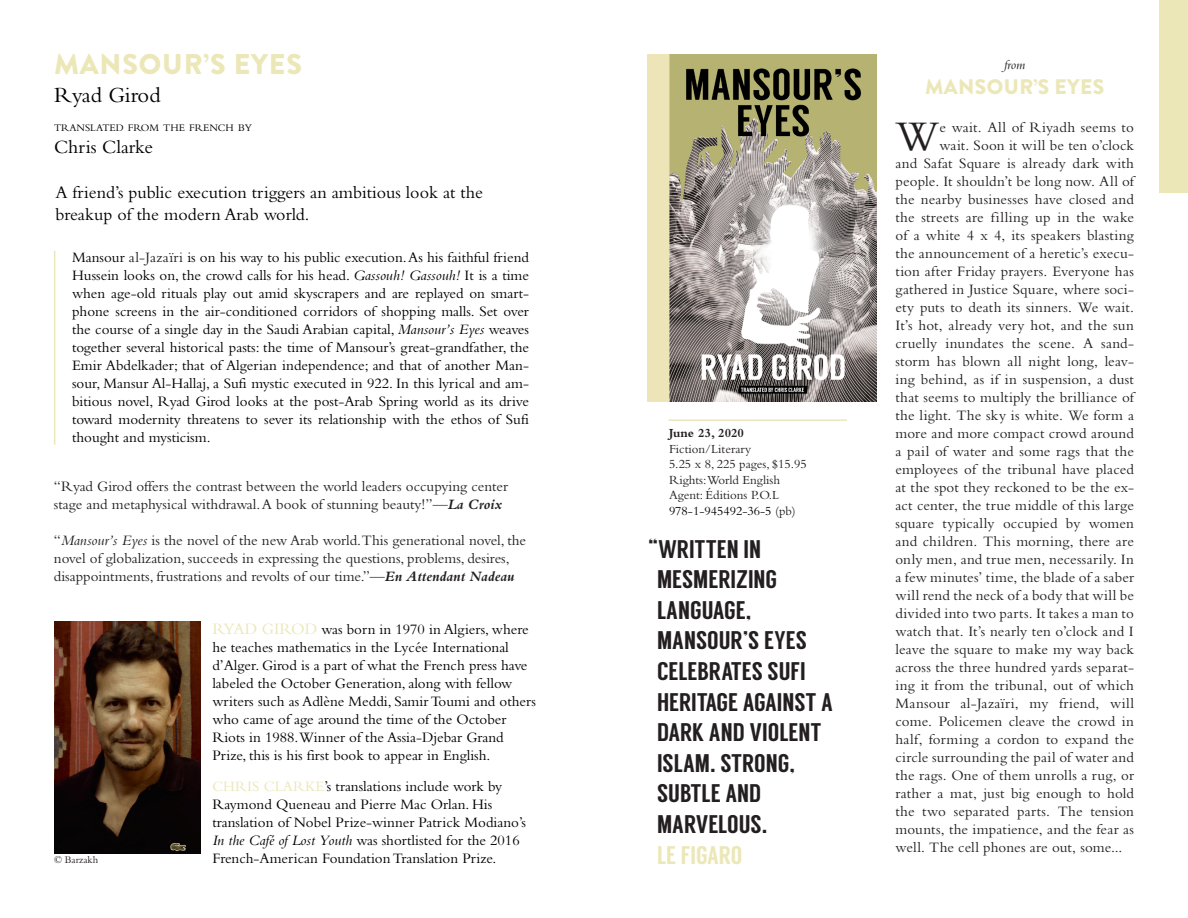
<style>
.page{position:relative;width:1188px;height:918px;background:#fff}
.page>*{position:absolute;margin:0;border:0;box-sizing:border-box;transform-origin:0 0}
.t1{font:43.95px "Bembo";color:#231f20}
.t2{font:900 28.5px "Brandon Grotesque";letter-spacing:.03em;color:#ece7b7}
.t3{font:25.5px/30.6px "Langdon";color:#231f20}
.t4{font:25.5px "Langdon";color:#ece7b7}
.t5{font:22.5px "Bembo";color:#000}
.t6{font:900 21px "Brandon Grotesque";letter-spacing:.02em;color:#ece7b7}
.t7{font:19.5px "Bembo";color:#000}
.t8{font:18px/21.6px "Bembo";color:#000}
.t9{font:15px/18px "Bembo";letter-spacing:.005em;color:#231f20}
.t10{font:15px/18px "Bembo";color:#000}
.t11{font:15px "Bembo";letter-spacing:.025em;color:#231f20}
.t12{font:15px "Bembo";letter-spacing:.03em;color:#231f20}
.t13{font:italic 13.5px "M Bembo";color:#231f20}
.t14{font:12.9px/15.8px "Bembo";color:#231f20}
.t15{font:700 12.9px "Bembo Std";color:#231f20}
.t16{font:10.5px "Bembo";color:#000}
.t17{font:10.5px "Bembo";color:#231f20}
.s1{color:#231f20}
.s2{font-family:"M Bembo";font-style:italic}
.s3{font-family:"M Bembo";font-weight:700;font-style:italic}
.s4{color:#000}
.s5{font-size:16.5px;color:#ece7b7}
.s6{color:#ece7b7}
</style>
<div class="page">
<hr style="left:54px;top:251px;width:1px;height:194px;background:#ece7b7">
<img style="left:54px;top:621px;width:146px;height:232px">
<img style="left:648px;top:54px;width:228px;height:348px">
<hr style="left:669px;top:419px;width:178px;height:2px;background:#ece7b7">
<div style="left:1159px;top:0;width:29px;height:193px;background:#ece7b7"></div>
<h2 class="t2" style="left:54px;top:44px;width:250px">MANSOUR’S EYES</h2>
<h3 class="t5" style="left:54px;top:82px;width:108px">Ryad Girod</h3>
<p class="t16" style="left:54px;top:122px;width:200px">TRANSLATED FROM THE FRENCH BY</p>
<h3 class="t7" style="left:54px;top:136px;width:100px">Chris Clarke</h3>
<p class="t8" style="left:55px;top:181px;width:429px">A friend’s public execution triggers an ambitious look at the breakup of the modern Arab world.</p>
<p class="t10" style="left:72px;top:248px;width:459px;text-align:justify">Mansour <span class="s1">al-Jazaïri</span> is on his way to his public execution. As his faithful friend Hussein looks on, the crowd calls for his head. <span class="s2">Gassouh! Gassouh!</span> It is a time when age-old rituals play out amid skyscrapers and are replayed on smart&shy;phone screens in the air-conditioned corridors of shopping malls. Set over the course of a single day in the Saudi Arabian capital, <span class="s2">Mansour’s Eyes</span> weaves together several historical pasts: the time of Mansour’s great-grandfather, the Emir Abdelkader; that of Algerian independence; and that of another Man&shy;sour, Mansur Al-Hallaj, a Sufi mystic executed in 922. In this lyrical and am&shy;bitious novel, Ryad Girod looks at the post-Arab Spring world as its drive toward modernity threatens to sever its relationship with the ethos of Sufi thought and mysticism.</p>
<p class="t9" style="left:54px;top:477px;width:456px">“Ryad Girod offers the contrast between the world leaders occupying center stage and metaphysical withdrawal. A book of stunning beauty!”—<span class="s3">La Croix</span></p>
<p class="t9" style="left:54px;top:531px;width:474px">“<span class="s2">Mansour’s Eyes</span> is the novel of the new Arab world.This generational novel, the novel of globalization, succeeds in expressing the questions, problems, desires, disappointments, frustrations and revolts of our time.”—<span class="s3">En Attendant Nadeau</span></p>
<p class="t15" style="left:669px;top:426px;width:77px">June 23, 2020</p>
<p class="t14" style="left:669px;top:440px;width:139px">Fiction/Literary<br>5.25 x 8, 225 pages, $15.95<br>Rights:World English<br>Agent: Éditions P.O.L<br><span class="s4">978-1-945492-36-5</span> (pb)</p>
<h3 class="t3" style="left:657px;top:534px;width:178px;text-indent:-9px">“WRITTEN IN<br>MESMERIZING<br>LANGUAGE,<br>MANSOUR’S EYES<br>CELEBRATES SUFI<br>HERITAGE AGAINST A<br>DARK AND VIOLENT<br>ISLAM. STRONG,<br>SUBTLE AND<br>MARVELOUS.</h3>
<p class="t10" style="left:212px;top:620px;width:325px"><span class="s5">RYAD GIROD</span> was born in 1970 in Algiers, where he teaches mathematics in the Lycée International d’Alger. Girod is a part of what the French press have labeled the October Generation, along with fellow writers such as Adlène Meddi, Samir Toumi and others who came of age around the time of the October Riots in 1988.Winner of the Assia-Djebar Grand Prize, this is his first book to appear in English.</p>
<p class="t10" style="left:212px;top:777px;width:315px"><span class="s6">CHRIS CLARKE</span>’s translations include work by Raymond Queneau and Pierre Mac Orlan. His translation of Nobel Prize-winner Patrick Modiano’s <span class="s2">In the Café of Lost Youth</span> was shortlisted for the 2016<br>French-American Foundation Translation Prize.</p>
<p class="t17" style="left:54px;top:854px;width:46px">© Barzakh</p>
<h3 class="t4" style="left:657px;top:840px;width:87px">LE FIGARO</h3>
<p class="t13" style="left:1004px;top:57px;width:23px">from</p>
<h3 class="t6" style="left:925px;top:72px;width:181px">MANSOUR’S EYES</h3>
<h1 class="t1" style="left:895px;top:110px;width:45px">W</h1>
<p class="t9" style="left:939px;top:118px;width:196px">e wait. All of Riyadh seems to</p>
<p class="t9" style="left:939px;top:136px;width:196px">wait. Soon it will be ten o’clock</p>
<p class="t9" style="left:896px;top:154px;width:240px">and Safat Square is already dark with</p>
<p class="t9" style="left:896px;top:172px;width:240px">people. It shouldn’t be long now. All of</p>
<p class="t9" style="left:896px;top:190px;width:240px">the nearby businesses have closed and</p>
<p class="t11" style="left:896px;top:208px;width:240px">the streets are filling up in the wake</p>
<p class="t9" style="left:896px;top:226px;width:240px">of a white 4 x 4, its speakers blasting</p>
<p class="t9" style="left:896px;top:244px;width:240px">the announcement of a heretic’s execu-</p>
<p class="t9" style="left:896px;top:262px;width:240px">tion after Friday prayers. Everyone has</p>
<p class="t9" style="left:896px;top:280px;width:240px">gathered in Justice Square, where soci-</p>
<p class="t9" style="left:896px;top:298px;width:240px">ety puts to death its sinners. We wait.</p>
<p class="t9" style="left:896px;top:316px;width:240px">It’s hot, already very hot, and the sun</p>
<p class="t9" style="left:896px;top:334px;width:240px">cruelly inundates the scene. A sand-</p>
<p class="t9" style="left:896px;top:352px;width:240px">storm has blown all night long, leav-</p>
<p class="t9" style="left:896px;top:370px;width:240px">ing behind, as if in suspension, a dust</p>
<p class="t9" style="left:896px;top:388px;width:240px">that seems to multiply the brilliance of</p>
<p class="t9" style="left:896px;top:406px;width:240px">the light. The sky is white. We form a</p>
<p class="t9" style="left:896px;top:424px;width:240px">more and more compact crowd around</p>
<p class="t9" style="left:896px;top:442px;width:240px">a pail of water and some rags that the</p>
<p class="t9" style="left:896px;top:460px;width:240px">employees of the tribunal have placed</p>
<p class="t9" style="left:896px;top:478px;width:240px">at the spot they reckoned to be the ex-</p>
<p class="t9" style="left:896px;top:496px;width:240px">act center, the true middle of this large</p>
<p class="t9" style="left:896px;top:514px;width:240px">square typically occupied by women</p>
<p class="t9" style="left:896px;top:532px;width:240px">and children. This morning, there are</p>
<p class="t9" style="left:896px;top:550px;width:240px">only men, and true men, necessarily. In</p>
<p class="t9" style="left:896px;top:568px;width:240px">a few minutes’ time, the blade of a saber</p>
<p class="t9" style="left:896px;top:586px;width:240px">will rend the neck of a body that will be</p>
<p class="t9" style="left:896px;top:604px;width:240px">divided into two parts. It takes a man to</p>
<p class="t9" style="left:896px;top:622px;width:240px">watch that. It’s nearly ten o’clock and I</p>
<p class="t9" style="left:896px;top:640px;width:240px">leave the square to make my way back</p>
<p class="t9" style="left:896px;top:658px;width:240px">across the three hundred yards separat-</p>
<p class="t9" style="left:896px;top:676px;width:240px">ing it from the tribunal, out of which</p>
<p class="t12" style="left:896px;top:694px;width:240px">Mansour al-Jazaïri, my friend, will</p>
<p class="t9" style="left:896px;top:712px;width:240px">come. Policemen cleave the crowd in</p>
<p class="t9" style="left:896px;top:730px;width:240px">half, forming a cordon to expand the</p>
<p class="t9" style="left:896px;top:748px;width:240px">circle surrounding the pail of water and</p>
<p class="t9" style="left:896px;top:766px;width:240px">the rags. One of them unrolls a rug, or</p>
<p class="t9" style="left:896px;top:784px;width:240px">rather a mat, just big enough to hold</p>
<p class="t9" style="left:896px;top:802px;width:240px">the two separated parts. The tension</p>
<p class="t9" style="left:896px;top:820px;width:240px">mounts, the impatience, and the fear as</p>
<p class="t9" style="left:896px;top:838px;width:228px">well. The cell phones are out, some...</p>
</div>
